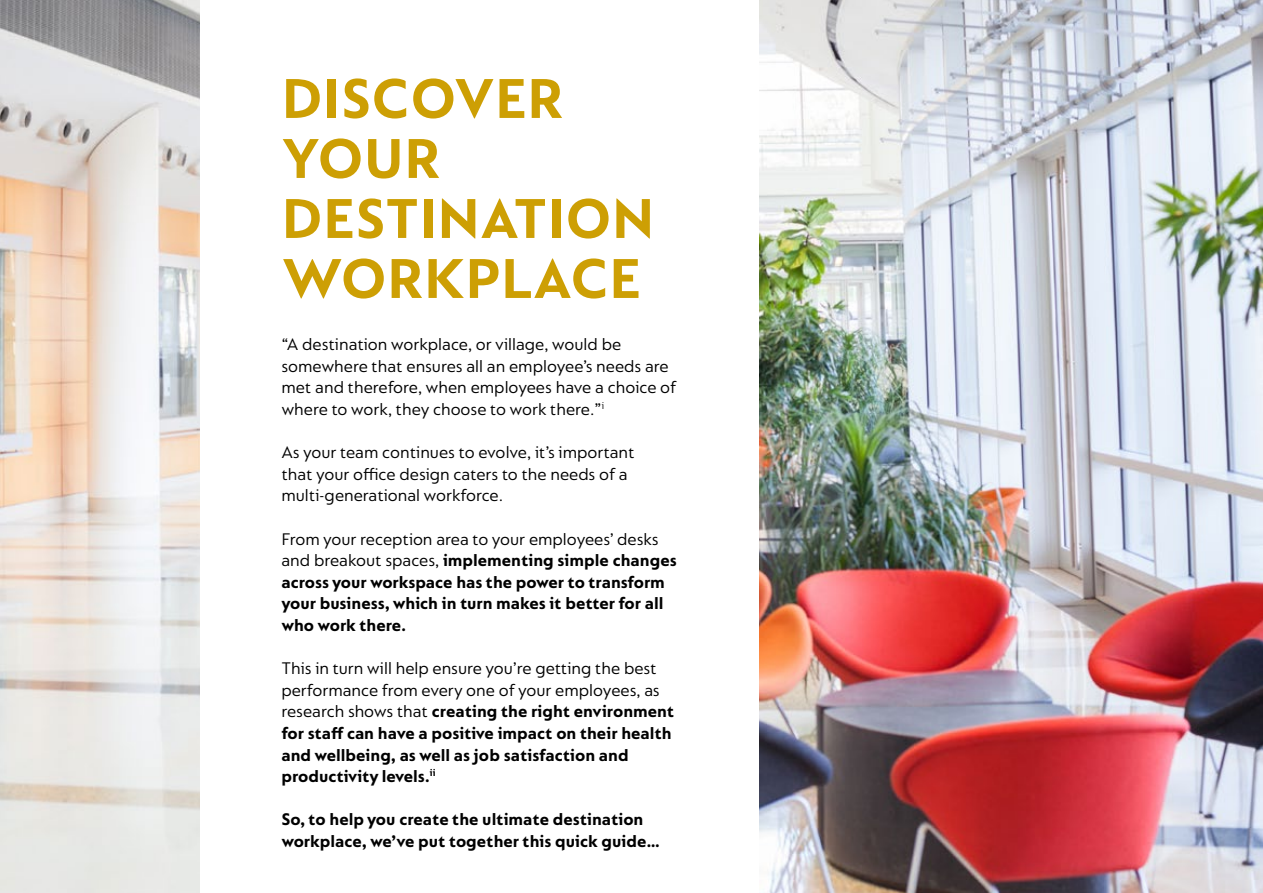
<style>
.page{position:relative;width:1263px;height:893px;background:#fff}
.page>*{position:absolute;margin:0;border:0;box-sizing:border-box;transform-origin:0 0}
.t1{font:700 60px/60px "Nespresso Lucas";letter-spacing:.01em;color:#cd9f04}
.t2{font:700 18px/21.6px "Nespresso Lucas";color:#000}
.t3{font:18px/21.6px "Nespresso Lucas";color:#000}
.s1{font-weight:400}
</style>
<div class="page">
<img style="left:0;top:0;width:1263px;height:893px">
<div style="left:201px;top:0;width:558px;height:893px;background:#fff"></div>
<h1 class="t1" style="left:282px;top:67px;width:374px">DISCOVER<br>YOUR<br>DESTINATION<br>WORKPLACE</h1>
<p class="t3" style="left:281px;top:333px;width:396px">“A destination workplace, or village, would be somewhere that ensures all an employee’s needs are met and therefore, when employees have a choice of where to work, they choose to work there.”<sup>i</sup></p>
<p class="t3" style="left:281px;top:441px;width:355px">As your team continues to evolve, it’s important that your office design caters to the needs of a multi-generational workforce.</p>
<p class="t2" style="left:281px;top:528px;width:397px"><span class="s1">From your reception area to your employees’ desks and breakout spaces,</span> implementing simple changes across your workspace has the power to transform your business, which in turn makes it better for all who work there.</p>
<p class="t2" style="left:281px;top:657px;width:394px"><span class="s1">This in turn will help ensure you’re getting the best performance from every one of your employees, as research shows that</span> creating the right environment for staff can have a positive impact on their health and wellbeing, as well as job satisfaction and productivity levels.<sup>ii</sup></p>
<p class="t2" style="left:281px;top:808px;width:380px">So, to help you create the ultimate destination workplace, we’ve put together this quick guide…</p>
</div>
